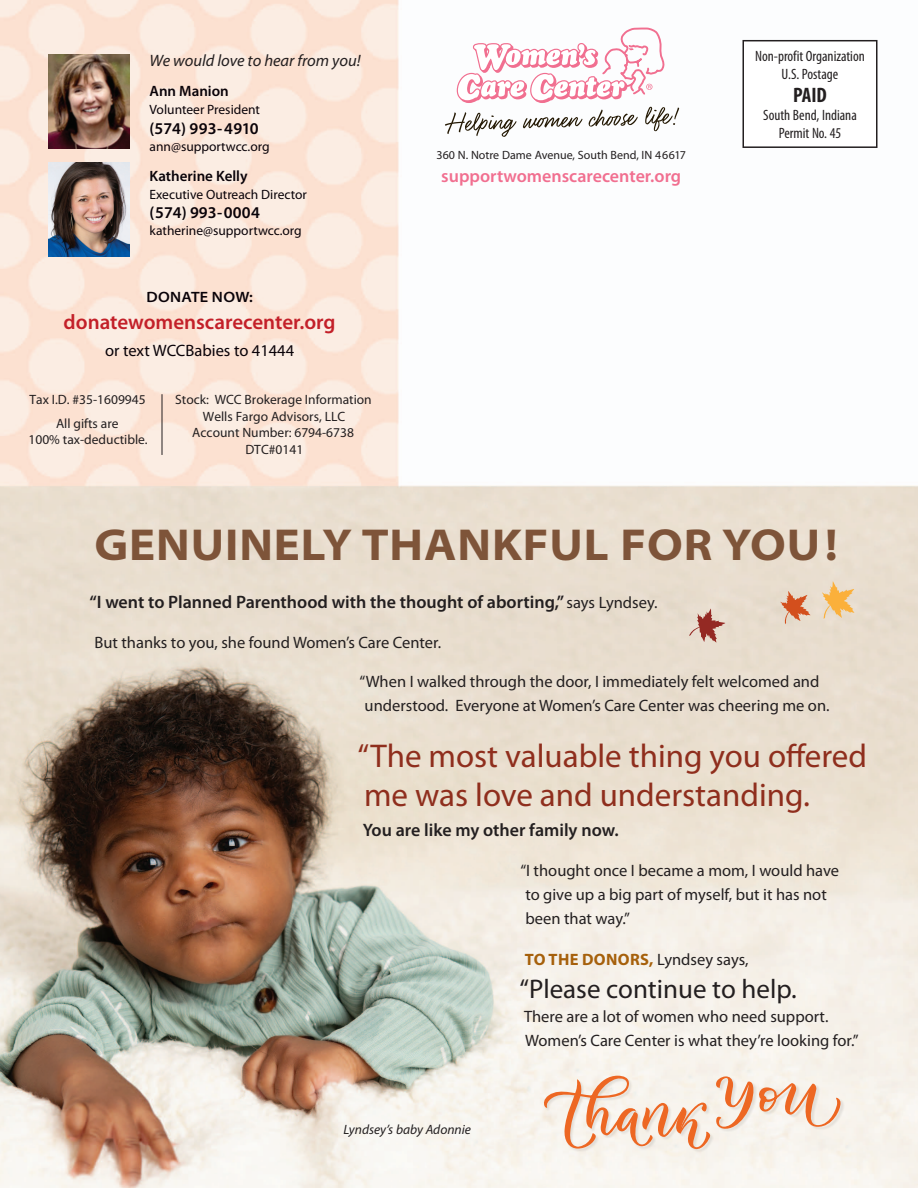
<style>
.page{position:relative;width:918px;height:1188px;background:#fff}
.page>*{position:absolute;margin:0;border:0;box-sizing:border-box;transform-origin:0 0}
.Body_Text_9_12{font:700 semi-expanded 45px "Myriad Pro";letter-spacing:.02em;color:#7e5439}
.t1{font:33px/39px "Myriad Pro";color:#8f2e1d}
.t2{font:27px "Myriad Pro";color:#231f20}
.t3{font:600 21px "Myriad Pro";color:#c32029}
.t4{font:700 condensed 21px "Myriad Pro";color:#231f20}
.t5{font:600 18px "Myriad Pro";color:#231f20}
.Volunteer_Spotlight{font:600 18px "Myriad Pro";color:#f16f90}
.t6{font:16.5px/24px "Myriad Pro";color:#231f20}
.Body_Text_9_11{font:600 16.5px "Myriad Pro";color:#090208}
.Body_Text_9_11-2{font:italic 16.5px "Myriad Pro";color:#231f20}
.t7{font:700 16.5px "Myriad Pro";letter-spacing:.02em;color:#a6600b}
.t8{font:16.5px "Myriad Pro";color:#090208}
.t9{font:condensed 15px "Myriad Pro";color:#231f20}
.Body_Text_9_11-3{font:600 15px "Myriad Pro";color:#090208}
.t10{font:600 semi-expanded 15px "Myriad Pro";letter-spacing:.02em;color:#090208}
.t11{font:13.5px/16.5px "Myriad Pro";color:#231f20;text-align:center}
.Body_Text_9_11-4{font:13.5px "Myriad Pro";color:#090208}
.t12{font:italic 13.5px "Myriad Pro";color:#231f20}
.Volunteer_Spotlight-2{font:12px "Myriad Pro";color:#231f20}
.s1{font-weight:400;font-size:16.5px}
.s2{font-weight:400;color:#231f20}
</style>
<div class="page">
<img style="left:0;top:0;width:918px;height:1188px">
<svg style="left:445px;top:27px;width:234px;height:110px"></svg>
<div style="left:743px;top:41px;width:134px;height:106px;background:#fff"></div>
<div style="left:742px;top:40px;width:136px;height:108px;border:2px solid #231f20"></div>
<img style="left:48px;top:54px;width:81px;height:94px">
<img style="left:48px;top:162px;width:81px;height:94px">
<hr style="left:162px;top:394px;width:1px;height:61px;background:#231f20">
<svg style="left:822px;top:581px;width:32px;height:38px"></svg>
<svg style="left:780px;top:591px;width:30px;height:33px"></svg>
<svg style="left:689px;top:609px;width:36px;height:34px"></svg>
<div style="left:544px;top:1076px;width:301px;height:77px;background:#f7f3ec"></div>
<svg style="left:543px;top:1076px;width:298px;height:74px"></svg>
<p class="Body_Text_9_11-2" style="left:150px;top:51px;width:213px">We would love to hear from you!</p>
<p class="Body_Text_9_11-3" style="left:150px;top:82px;width:81px">Ann Manion</p>
<p class="Body_Text_9_11-4" style="left:150px;top:102px;width:112px">Volunteer President</p>
<p class="Body_Text_9_11" style="left:150px;top:118px;width:110px">(574) 993-4910</p>
<p class="Body_Text_9_11-4" style="left:150px;top:138px;width:122px">ann@supportwcc.org</p>
<p class="Body_Text_9_11-3" style="left:150px;top:166px;width:100px">Katherine Kelly</p>
<p class="Body_Text_9_11-4" style="left:150px;top:186px;width:159px">Executive Outreach Director</p>
<p class="Body_Text_9_11" style="left:150px;top:202px;width:112px">(574) 993-0004</p>
<p class="Body_Text_9_11-4" style="left:150px;top:222px;width:154px">katherine@supportwcc.org</p>
<p class="t10" style="left:147px;top:288px;width:108px">DONATE NOW:</p>
<p class="t3" style="left:64px;top:308px;width:273px">donatewomenscarecenter.org</p>
<p class="t8" style="left:105px;top:340px;width:191px">or text WCCBabies to 41444</p>
<p class="t11" style="left:30px;top:391px;width:118px">Tax I.D. #35-1609945</p>
<p class="t11" style="left:29px;top:415px;width:121px">All gifts are<br>100% tax-deductible.</p>
<p class="t11" style="left:175px;top:391px;width:198px">Stock: WCC Brokerage Information<br>Wells Fargo Advisors, LLC<br>Account Number: 6794-6738<br>DTC#0141</p>
<p class="Volunteer_Spotlight-2" style="left:437px;top:148px;width:251px">360 N. Notre Dame Avenue, South Bend, IN 46617</p>
<p class="Volunteer_Spotlight" style="left:441px;top:165px;width:241px">supportwomenscarecenter.org</p>
<p class="t9" style="left:755px;top:47px;width:111px">Non-profit Organization</p>
<p class="t9" style="left:782px;top:65px;width:58px">U.S. Postage</p>
<p class="t4" style="left:793px;top:82px;width:35px">PAID</p>
<p class="t9" style="left:763px;top:106px;width:95px">South Bend, Indiana</p>
<p class="t9" style="left:779px;top:124px;width:64px">Permit No. 45</p>
<p class="Body_Text_9_12" style="left:94px;top:520px;width:745px">GENUINELY THANKFUL FOR YOU!</p>
<p class="t5" style="left:90px;top:590px;width:570px">“I went to Planned Parenthood with the thought of aborting,” <span class="s1">says Lyndsey.</span></p>
<p class="t6" style="left:95px;top:630px;width:348px">But thanks to you, she found Women’s Care Center.</p>
<p class="t6" style="left:365px;top:670px;width:467px;text-indent:-5px">“When I walked through the door, I immediately felt welcomed and understood. Everyone at Women’s Care Center was cheering me on.</p>
<p class="t1" style="left:358px;top:735px;width:511px">“The most valuable thing you offered me was love and understanding.</p>
<p class="t5" style="left:363px;top:818px;width:257px">You are like my other family now.</p>
<p class="t6" style="left:525px;top:859px;width:315px;text-indent:-5px">“I thought once I became a mom, I would have to give up a big part of myself, but it has not been that way.”</p>
<p class="t7" style="left:525px;top:948px;width:225px">TO THE DONORS, <span class="s2">Lyndsey says,</span></p>
<p class="t2" style="left:520px;top:973px;width:279px">“Please continue to help.</p>
<p class="t6" style="left:524px;top:1005px;width:336px">There are a lot of women who need support.<br>Women’s Care Center is what they’re looking for.”</p>
<p class="t12" style="left:343px;top:1121px;width:129px">Lyndsey’s baby Adonnie</p>
</div>
